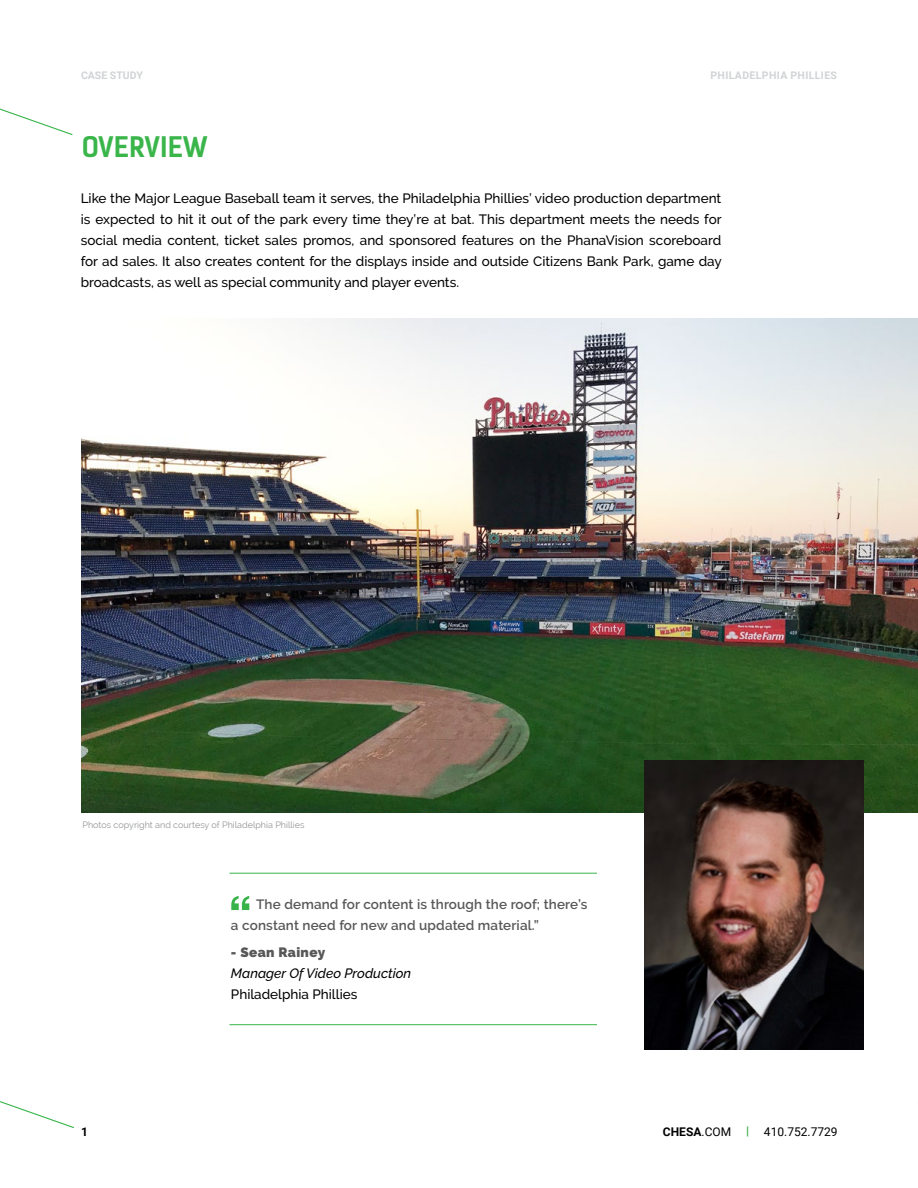
<style>
.page{position:relative;width:918px;height:1188px;background:#fff}
.page>*{position:absolute;margin:0;border:0;box-sizing:border-box;transform-origin:0 0}
.t1{font:700 27px "Kelson Sans";color:#39b54a}
.t2{font:500 13.5px/21px "Raleway";color:#000;text-align:justify}
.t3{font:600 13.5px/21px "Raleway";letter-spacing:.01em;color:#58585a}
.t4{font:italic 500 13.5px "Raleway";color:#000}
.t5{font:900 13.5px "Raleway";letter-spacing:.03em;color:#58585a}
.t6{font:12px "Roboto";color:#000}
.t7{font:700 12px "Roboto";color:#000}
.t8{font:700 10.5px "Roboto";letter-spacing:.035em;color:#d1d3d5}
.t9{font:700 10.5px "Roboto";color:#d1d3d5}
.t10{font:9px "Raleway";color:#939598}
.s1{font-weight:700}
.s2{font-weight:700;color:#41ad49}
</style>
<div class="page">
<svg style="left:0;top:1101px;width:74px;height:28px"></svg>
<img style="left:81px;top:318px;width:837px;height:495px">
<img style="left:645px;top:760px;width:219px;height:290px">
<hr style="left:229px;top:873px;width:368px;height:1px;background:#39b54a">
<hr style="left:229px;top:1024px;width:368px;height:1px;background:#39b54a">
<svg style="left:231px;top:896px;width:18px;height:14px"></svg>
<svg style="left:0;top:108px;width:73px;height:27px"></svg>
<p class="t9" style="left:81px;top:68px;width:63px">CASE STUDY</p>
<p class="t8" style="left:710px;top:68px;width:128px">PHILADELPHIA PHILLIES</p>
<h1 class="t1" style="left:82px;top:130px;width:128px">OVERVIEW</h1>
<p class="t2" style="left:81px;top:188px;width:643px">Like the Major League Baseball team it serves, the Philadelphia Phillies’ video production department is expected to hit it out of the park every time they’re at bat. This department meets the needs for social media content, ticket sales promos, and sponsored features on the PhanaVision scoreboard for ad sales. It also creates content for the displays inside and outside Citizens Bank Park, game day broadcasts, as well as special community and player events.</p>
<p class="t10" style="left:82px;top:820px;width:223px">Photos copyright and courtesy of Philadelphia Phillies</p>
<p class="t7" style="left:81px;top:1123px;width:8px">1</p>
<p class="t3" style="left:231px;top:894px;width:358px;text-indent:25px">The demand for content is through the roof; there’s a constant need for new and updated material.”</p>
<p class="t5" style="left:231px;top:944px;width:96px">- Sean Rainey</p>
<p class="t4" style="left:231px;top:965px;width:182px">Manager Of Video Production</p>
<p class="t2" style="left:231px;top:984px;width:128px">Philadelphia Phillies</p>
<p class="t6" style="left:663px;top:1123px;width:176px"><span class="s1">CHESA</span>.COM <span class="s2">|</span> 410.752.7729</p>
</div>
